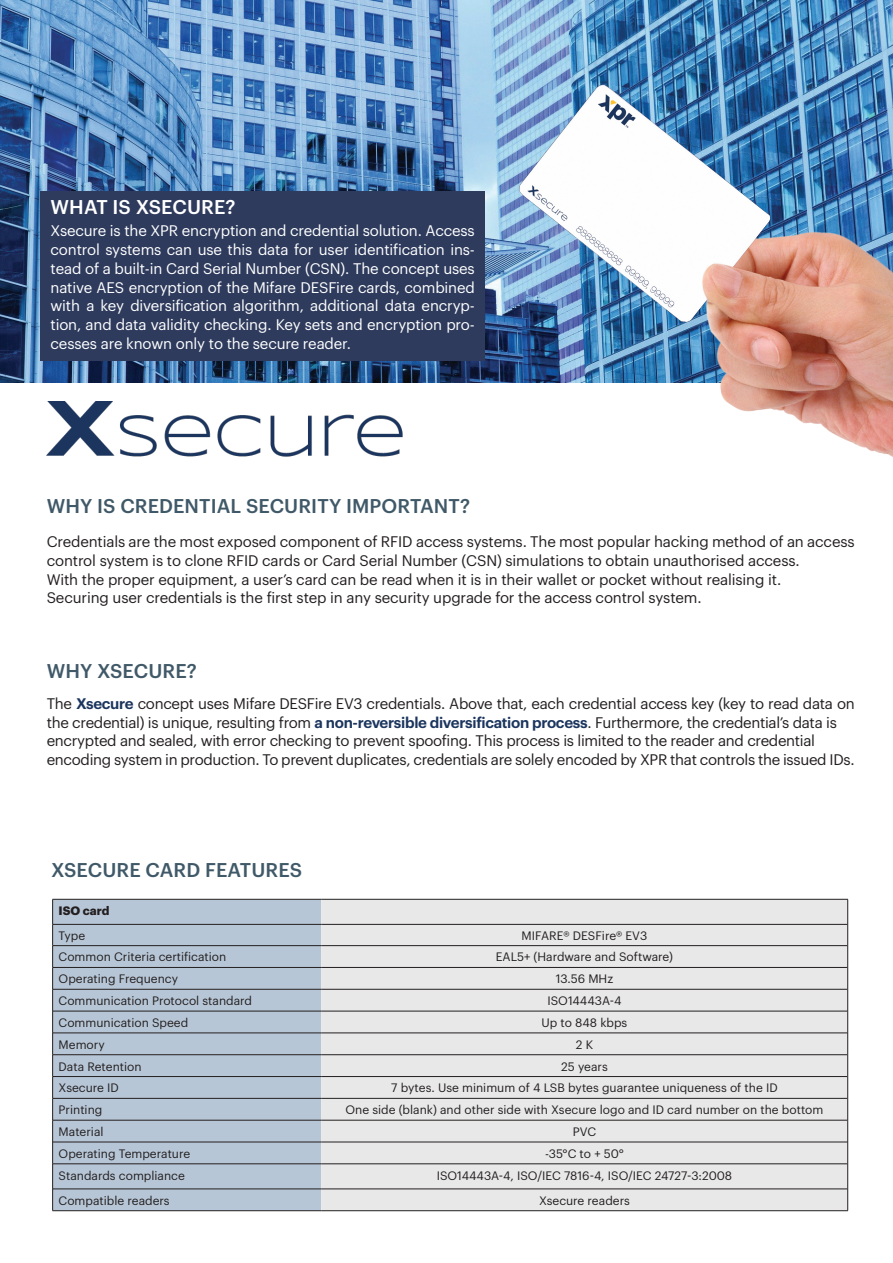
<style>
.page{position:relative;width:893px;height:1263px;background:#fff}
.page>*{position:absolute;margin:0;border:0;box-sizing:border-box;transform-origin:0 0}
.t1{font:500 19.5px "Graphik";letter-spacing:.005em;color:#405968}
.t2{font:500 19.5px "Graphik";letter-spacing:.005em;color:#fff}
.t3{font:15px/18.8px "Graphik";letter-spacing:-.02em;color:#231f20}
.t4{font:15px/18.8px "Graphik";letter-spacing:-.01em;color:#fff;text-align:justify}
.t5{font:12px "Graphik";color:#231f20}
.t6{font:700 12px "Graphik";color:#231f20}
.s1{font-weight:600;color:#1b355e}
</style>
<div class="page">
<img style="left:0;top:0;width:893px;height:383px">
<div style="left:40px;top:191px;width:445px;height:169px;background:#2e3b5d"></div>
<img style="left:47px;top:401px;width:356px;height:55px">
<img style="left:485px;top:37px;width:408px;height:420px">
<div style="left:53px;top:900px;width:268px;height:310px;background:#b7c6d6"></div>
<div style="left:321px;top:900px;width:526px;height:310px;background:#e8e8e8"></div>
<hr style="left:53px;top:945px;width:268px;height:1px;background:#231f20">
<hr style="left:321px;top:945px;width:526px;height:1px;background:#231f20">
<hr style="left:53px;top:967px;width:268px;height:1px;background:#231f20">
<hr style="left:321px;top:967px;width:526px;height:1px;background:#231f20">
<hr style="left:53px;top:989px;width:268px;height:1px;background:#231f20">
<hr style="left:321px;top:989px;width:526px;height:1px;background:#231f20">
<hr style="left:53px;top:1011px;width:268px;height:1px;background:#231f20">
<hr style="left:321px;top:1011px;width:526px;height:1px;background:#231f20">
<hr style="left:53px;top:1033px;width:268px;height:1px;background:#231f20">
<hr style="left:321px;top:1033px;width:526px;height:1px;background:#231f20">
<hr style="left:53px;top:1054px;width:268px;height:1px;background:#231f20">
<hr style="left:321px;top:1054px;width:526px;height:1px;background:#231f20">
<hr style="left:53px;top:1076px;width:268px;height:1px;background:#231f20">
<hr style="left:321px;top:1076px;width:526px;height:1px;background:#231f20">
<hr style="left:53px;top:1098px;width:268px;height:1px;background:#231f20">
<hr style="left:321px;top:1098px;width:526px;height:1px;background:#231f20">
<hr style="left:53px;top:1120px;width:268px;height:1px;background:#231f20">
<hr style="left:321px;top:1120px;width:526px;height:1px;background:#231f20">
<hr style="left:53px;top:1142px;width:268px;height:1px;background:#231f20">
<hr style="left:321px;top:1142px;width:526px;height:1px;background:#231f20">
<hr style="left:53px;top:1163px;width:268px;height:1px;background:#231f20">
<hr style="left:321px;top:1163px;width:526px;height:1px;background:#231f20">
<hr style="left:53px;top:1189px;width:268px;height:1px;background:#231f20">
<hr style="left:321px;top:1189px;width:526px;height:1px;background:#231f20">
<hr style="left:52px;top:1210px;width:269px;height:1px;background:#231f20">
<hr style="left:321px;top:1210px;width:527px;height:1px;background:#231f20">
<hr style="left:52px;top:899px;width:269px;height:1px;background:#231f20">
<svg style="left:52px;top:899px;width:1px;height:311px"></svg>
<hr style="left:53px;top:924px;width:268px;height:1px;background:#231f20">
<hr style="left:321px;top:899px;width:527px;height:1px;background:#231f20">
<svg style="left:847px;top:899px;width:1px;height:311px"></svg>
<hr style="left:321px;top:924px;width:526px;height:1px;background:#231f20">
<p class="t2" style="left:51px;top:192px;width:186px">WHAT IS XSECURE?</p>
<p class="t4" style="left:51px;top:220px;width:426px">Xsecure is the XPR encryption and credential solution. Access control systems can use this data for user identification ins&shy;tead of a built-in Card Serial Number (CSN). The concept uses native AES encryption of the Mifare DESFire cards, combined with a key diversification algorithm, additional data encryp&shy;tion, and data validity checking. Key sets and encryption pro&shy;cesses are known only to the secure reader.</p>
<p class="t1" style="left:47px;top:491px;width:425px">WHY IS CREDENTIAL SECURITY IMPORTANT?</p>
<p class="t3" style="left:47px;top:531px;width:809px">Credentials are the most exposed component of RFID access systems. The most popular hacking method of an access control system is to clone RFID cards or Card Serial Number (CSN) simulations to obtain unauthorised access.</p>
<p class="t3" style="left:47px;top:568px;width:736px">With the proper equipment, a user’s card can be read when it is in their wallet or pocket without realising it.</p>
<p class="t3" style="left:47px;top:587px;width:656px">Securing user credentials is the first step in any security upgrade for the access control system.</p>
<p class="t1" style="left:47px;top:656px;width:152px">WHY XSECURE?</p>
<p class="t3" style="left:47px;top:693px;width:809px">The <span class="s1">Xsecure</span> concept uses Mifare DESFire EV3 credentials. Above that, each credential access key (key to read data on the credential) is unique, resulting from <span class="s1">a non-reversible diversification process</span>. Furthermore, the credential’s data is</p>
<p class="t3" style="left:47px;top:730px;width:770px">encrypted and sealed, with error checking to prevent spoofing. This process is limited to the reader and credential</p>
<p class="t3" style="left:47px;top:749px;width:809px">encoding system in production. To prevent duplicates, credentials are solely encoded by XPR that controls the issued IDs.</p>
<p class="t1" style="left:51px;top:855px;width:253px">XSECURE CARD FEATURES</p>
<p class="t6" style="left:59px;top:901px;width:52px">ISO card</p>
<p class="t5" style="left:59px;top:926px;width:28px">Type</p>
<p class="t5" style="left:522px;top:926px;width:127px">MIFARE® DESFire® EV3</p>
<p class="t5" style="left:59px;top:948px;width:169px">Common Criteria certification</p>
<p class="t5" style="left:496px;top:948px;width:179px">EAL5+ (Hardware and Software)</p>
<p class="t5" style="left:59px;top:970px;width:121px">Operating Frequency</p>
<p class="t5" style="left:556px;top:970px;width:59px">13.56 MHz</p>
<p class="t5" style="left:59px;top:992px;width:195px">Communication Protocol standard</p>
<p class="t5" style="left:547px;top:992px;width:75px">ISO14443A-4</p>
<p class="t5" style="left:59px;top:1013px;width:131px">Communication Speed</p>
<p class="t5" style="left:542px;top:1013px;width:87px">Up to 848 kbps</p>
<p class="t5" style="left:59px;top:1035px;width:48px">Memory</p>
<p class="t5" style="left:576px;top:1035px;width:19px">2 K</p>
<p class="t5" style="left:59px;top:1057px;width:84px">Data Retention</p>
<p class="t5" style="left:561px;top:1057px;width:48px">25 years</p>
<p class="t5" style="left:59px;top:1079px;width:62px">Xsecure ID</p>
<p class="t5" style="left:391px;top:1079px;width:388px">7 bytes. Use minimum of 4 LSB bytes guarantee uniqueness of the ID</p>
<p class="t5" style="left:59px;top:1101px;width:45px">Printing</p>
<p class="t5" style="left:346px;top:1101px;width:479px">One side (blank) and other side with Xsecure logo and ID card number on the bottom</p>
<p class="t5" style="left:59px;top:1123px;width:46px">Material</p>
<p class="t5" style="left:573px;top:1123px;width:25px">PVC</p>
<p class="t5" style="left:59px;top:1144px;width:133px">Operating Temperature</p>
<p class="t5" style="left:545px;top:1144px;width:80px">-35°C to + 50°</p>
<p class="t5" style="left:59px;top:1166px;width:128px">Standards compliance</p>
<p class="t5" style="left:437px;top:1166px;width:297px">ISO14443A-4, ISO/IEC 7816-4, ISO/IEC 24727-3:2008</p>
<p class="t5" style="left:59px;top:1191px;width:113px">Compatible readers</p>
<p class="t5" style="left:539px;top:1191px;width:92px">Xsecure readers</p>
</div>
